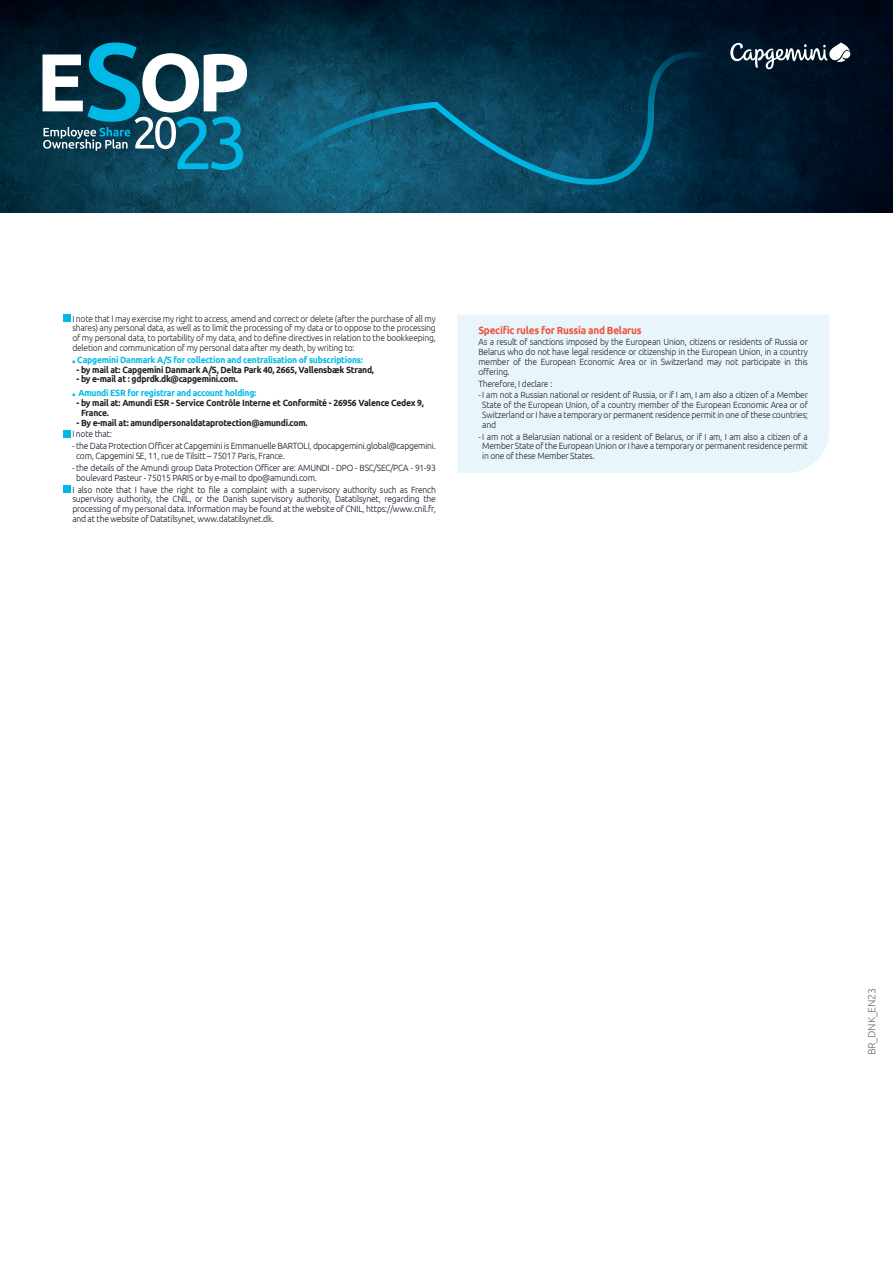
<style>
.page{position:relative;width:893px;height:1263px;background:#fff}
.page>*{position:absolute;margin:0;border:0;box-sizing:border-box;transform-origin:0 0}
.t1{font:700 10.5px "Ubuntu";letter-spacing:-.025em;color:#f0523c;scale:.95 1}
.t2{font:300 10.5px "Ubuntu";letter-spacing:-.025em;color:#6c6d70}
.t3{font:300 9px/9.8px "Ubuntu";letter-spacing:-.025em;color:#231f20;text-align:justify;scale:.95 1}
.t4{font:300 9px/9.8px "Ubuntu";letter-spacing:-.025em;color:#121423;scale:.95 1}
.t5{font:700 9px/9.8px "Ubuntu";letter-spacing:-.025em;color:#231f20;scale:.95 1}
.t6{font:700 9px "Ubuntu";letter-spacing:-.025em;color:#00b9e7;scale:.95 1}
.s1{font-size:15px}
</style>
<div class="page">
<img style="left:0;top:0;width:893px;height:213px">
<svg style="left:43px;top:43px;width:204px;height:127px"></svg>
<svg style="left:247px;top:52px;width:437px;height:144px;background:#0b4c65"></svg>
<svg style="left:730px;top:43px;width:120px;height:26px"></svg>
<div style="left:457px;top:315px;width:372px;height:158px;background:#e8f6fc"></div>
<div style="left:64px;top:315px;width:7px;height:7px;background:#00b9e7"></div>
<div style="left:64px;top:430px;width:7px;height:7px;background:#00b9e7"></div>
<div style="left:64px;top:486px;width:7px;height:7px;background:#00b9e7"></div>
<p class="t3" style="left:72px;top:313px;width:384px">I note that I may exercise my right to access, amend and correct or delete (after the purchase of all my shares) any personal data, as well as to limit the processing of my data or to oppose to the processing of my personal data, to portability of my data, and to define directives in relation to the bookkeeping, deletion and communication of my personal data after my death, by writing to:</p>
<p class="t6" style="left:72px;top:354px;width:307px"><span class="s1">.</span> Capgemini Danmark A/S for collection and centralisation of subscriptions:</p>
<p class="t5" style="left:77px;top:364px;width:315px">- by mail at: Capgemini Danmark A/S, Delta Park 40, 2665, Vallensbæk Strand,</p>
<p class="t5" style="left:77px;top:374px;width:171px">- by e-mail at : gdprdk.dk@capgemini.com.</p>
<p class="t6" style="left:72px;top:388px;width:195px"><span class="s1">.</span> Amundi ESR for registrar and account holding:</p>
<p class="t5" style="left:81px;top:398px;width:362px;text-indent:-5px">- by mail at: Amundi ESR - Service Contrôle Interne et Conformité - 26956 Valence Cedex 9,<br>France.</p>
<p class="t5" style="left:77px;top:417px;width:245px">- By e-mail at: amundipersonaldataprotection@amundi.com.</p>
<p class="t4" style="left:72px;top:429px;width:43px">I note that:</p>
<p class="t4" style="left:76px;top:441px;width:380px;text-indent:-4px">- the Data Protection Officer at Capgemini is Emmanuelle BARTOLI, dpocapgemini.global@capgemini. com, Capgemini SE, 11, rue de Tilsitt – 75017 Paris, France.</p>
<p class="t4" style="left:76px;top:463px;width:380px;text-indent:-4px">- the details of the Amundi group Data Protection Officer are: AMUNDI - DPO - BSC/SEC/PCA - 91-93 boulevard Pasteur - 75015 PARIS or by e-mail to dpo@amundi.com.</p>
<p class="t4" style="left:72px;top:484px;width:384px;text-align:justify">I also note that I have the right to file a complaint with a supervisory authority such as French supervisory authority, the CNIL, or the Danish supervisory authority, Datatilsynet, regarding the processing of my personal data. Information may be found at the website of CNIL, https://www.cnil.fr, and at the website of Datatilsynet, www.datatilsynet.dk.</p>
<p class="t1" style="left:478px;top:323px;width:173px">Specific rules for Russia and Belarus</p>
<p class="t3" style="left:478px;top:337px;width:348px">As a result of sanctions imposed by the European Union, citizens or residents of Russia or Belarus who do not have legal residence or citizenship in the European Union, in a country member of the European Economic Area or in Switzerland may not participate in this offering.</p>
<p class="t3" style="left:478px;top:378px;width:79px">Therefore, I declare :</p>
<p class="t3" style="left:482px;top:390px;width:344px;text-indent:-4px">- I am not a Russian national or resident of Russia, or if I am, I am also a citizen of a Member State of the European Union, of a country member of the European Economic Area or of Switzerland or I have a temporary or permanent residence permit in one of these countries; and</p>
<p class="t3" style="left:482px;top:431px;width:344px;text-indent:-4px">- I am not a Belarusian national or a resident of Belarus, or if I am, I am also a citizen of a Member State of the European Union or I have a temporary or permanent residence permit in one of these Member States.</p>
<p class="t2" style="left:865px;top:1055px;width:68px;rotate:-90deg">BR_DNK_EN23</p>
</div>
